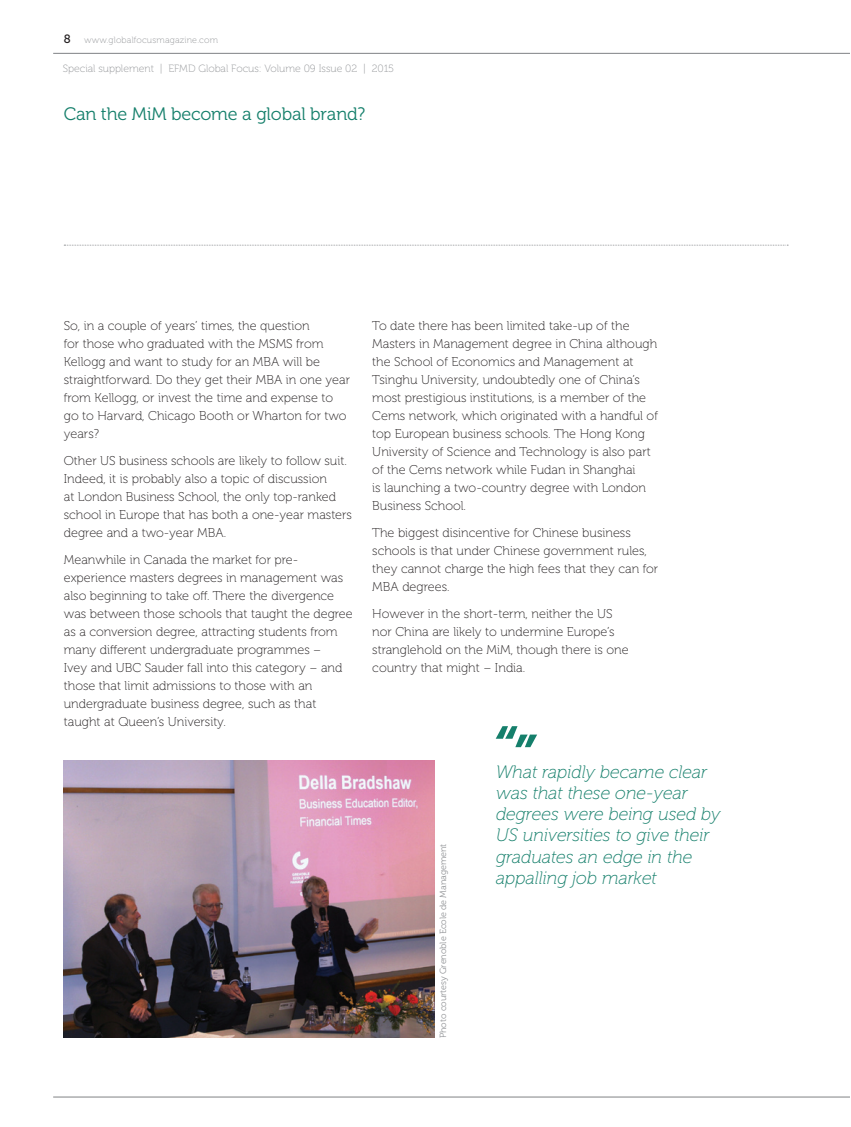
<style>
.page{position:relative;width:851px;height:1127px;background:#fff}
.page>*{position:absolute;margin:0;border:0;box-sizing:border-box;transform-origin:0 0}
.t1{font:italic 18px/21px "Museo 100";color:#157f6b}
.t2{font:18px "Museo 300";letter-spacing:-.01em;color:#157f6b}
.t3{font:12.75px/18px "Museo 100";color:#231f20}
.t4{font:10.5px "Museo 100";color:#939598}
.t5{font:9px "Museo 300";letter-spacing:-.01em;color:#939598}
.t6{font:9px "Museo 100";letter-spacing:.02em;color:#939598}
.s1{font-family:"Museo 500";font-size:12px;color:#231f20}
</style>
<div class="page">
<hr style="left:53px;top:53px;width:796px;height:1px;background:#808285">
<hr style="left:53px;top:1097px;width:796px;height:1px;background:#808285">
<svg style="left:495px;top:726px;width:42px;height:21px"></svg>
<svg style="left:64px;top:245px;width:724px;height:1px"></svg>
<img style="left:64px;top:760px;width:370px;height:277px">
<p class="t6" style="left:64px;top:35px;width:156px"><span class="s1">8</span> www.globalfocusmagazine.com</p>
<p class="t4" style="left:63px;top:62px;width:333px">Special supplement | EFMD Global Focus: Volume 09 Issue 02 | 2015</p>
<h1 class="t2" style="left:64px;top:104px;width:303px">Can the MiM become a global brand?</h1>
<p class="t3" style="left:64px;top:316px;width:288px">So, in a couple of years’ times, the question<br>for those who graduated with the MSMS from Kellogg and want to study for an MBA will be straightforward. Do they get their MBA in one year from Kellogg, or invest the time and expense to go to Harvard, Chicago Booth or Wharton for two years?</p>
<p class="t3" style="left:64px;top:451px;width:290px">Other US business schools are likely to follow suit.<br>Indeed, it is probably also a topic of discussion<br>at London Business School, the only top-ranked school in Europe that has both a one-year masters degree and a two-year MBA.</p>
<p class="t3" style="left:64px;top:551px;width:290px">Meanwhile in Canada the market for pre&shy;experience masters degrees in management was also beginning to take off. There the divergence was between those schools that taught the degree as a conversion degree, attracting students from many different undergraduate programmes –<br>Ivey and UBC Sauder fall into this category – and those that limit admissions to those with an undergraduate business degree, such as that taught at Queen’s University.</p>
<p class="t3" style="left:372px;top:317px;width:287px">To date there has been limited take-up of the Masters in Management degree in China although the School of Economics and Management at Tsinghu University, undoubtedly one of China’s most prestigious institutions, is a member of the Cems network, which originated with a handful of top European business schools. The Hong Kong University of Science and Technology is also part of the Cems network while Fudan in Shanghai<br>is launching a two-country degree with London Business School.</p>
<p class="t3" style="left:372px;top:524px;width:287px">The biggest disincentive for Chinese business schools is that under Chinese government rules, they cannot charge the high fees that they can for MBA degrees.</p>
<p class="t3" style="left:372px;top:605px;width:258px">However in the short-term, neither the US nor China are likely to undermine Europe’s stranglehold on the MiM, though there is one country that might – India.</p>
<p class="t5" style="left:438px;top:1038px;width:196px;rotate:-90deg">Photo courtesy Grenoble Ecole de Management</p>
<h1 class="t1" style="left:496px;top:762px;width:226px">What rapidly became clear was that these one-year degrees were being used by<br>US universities to give their graduates an edge in the appalling job market</h1>
</div>
